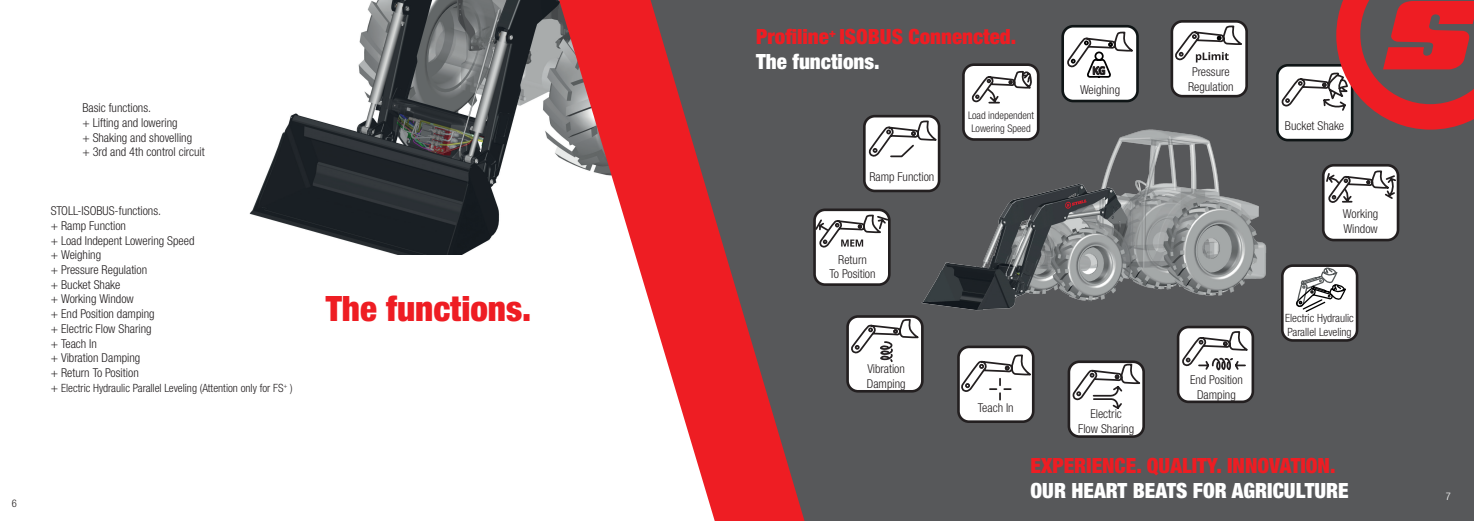
<style>
.page{position:relative;width:1474px;height:521px;background:#fff}
.page>*{position:absolute;margin:0;border:0;box-sizing:border-box;transform-origin:0 0}
.t1{font:900 condensed 35px "Helvetica Neue LTW1 G";color:#ee1d23}
.t2{font:900 condensed 21px/25.2px "Helvetica Neue LTW1 G";color:#ee1d23}
.t3{font:900 condensed 21px "Helvetica Neue LTW1 G";color:#fff}
.t4{font:300 condensed 12.25px/14.7px "Helvetica Neue LTW1 G";color:#231f20}
.t5{font:300 condensed 11.38px/13.7px "Helvetica Neue LTW1 G";color:#231f20}
.t6{font:300 condensed 10.5px/12.6px "Helvetica Neue LTW1 G";color:#231f20;text-align:center}
.t7{font:300 condensed 10.5px "Helvetica Neue LTW1 G";color:#fff}
.s1{font-size:12.25px}
.s2{color:#fff}
</style>
<div class="page">
<img style="left:249px;top:0;width:310px;height:255px">
<div style="left:804px;top:0;width:669px;height:521px;background:#57585a"></div>
<img style="left:892px;top:78px;width:395px;height:256px">
<div style="left:1277px;top:65px;width:75px;height:75px;background:#fff;border-radius:10px"></div>
<div style="left:1275px;top:64px;width:78px;height:77px;border:3px solid #0f1516;border-radius:10px"></div>
<div style="left:958px;top:347px;width:75px;height:75px;background:#fff;border-radius:10px"></div>
<div style="left:957px;top:345px;width:77px;height:78px;border:3px solid #231f20;border-radius:10px"></div>
<svg style="left:960px;top:355px;width:72px;height:46px"></svg>
<div style="left:1062px;top:26px;width:75px;height:75px;background:#fff;border-radius:10px"></div>
<div style="left:1061px;top:25px;width:77px;height:77px;border:3px solid #0f1516;border-radius:10px"></div>
<svg style="left:1067px;top:32px;width:66px;height:46px"></svg>
<div style="left:1171px;top:21px;width:75px;height:75px;background:#fff;border-radius:10px"></div>
<div style="left:1170px;top:20px;width:77px;height:77px;border:3px solid #231f20;border-radius:10px"></div>
<svg style="left:1174px;top:26px;width:68px;height:37px"></svg>
<div style="left:963px;top:65px;width:75px;height:74px;background:#fff;border-radius:10px"></div>
<div style="left:962px;top:63px;width:77px;height:78px;border:3px solid #231f20;border-radius:10px"></div>
<svg style="left:971px;top:71px;width:61px;height:33px"></svg>
<div style="left:864px;top:116px;width:75px;height:75px;background:#fff;border-radius:10px"></div>
<div style="left:863px;top:115px;width:77px;height:77px;border:3px solid #231f20;border-radius:10px"></div>
<svg style="left:868px;top:121px;width:69px;height:37px"></svg>
<div style="left:847px;top:316px;width:75px;height:75px;background:#fff;border-radius:10px"></div>
<div style="left:846px;top:315px;width:77px;height:78px;border:3px solid #231f20;border-radius:10px"></div>
<svg style="left:850px;top:319px;width:69px;height:44px"></svg>
<div style="left:1178px;top:327px;width:74px;height:75px;background:#fff;border-radius:10px"></div>
<div style="left:1176px;top:326px;width:78px;height:77px;border:3px solid #231f20;border-radius:10px"></div>
<svg style="left:1181px;top:331px;width:67px;height:40px"></svg>
<div style="left:814px;top:210px;width:75px;height:75px;background:#fff;border-radius:10px"></div>
<div style="left:813px;top:208px;width:77px;height:78px;border:3px solid #231f20;border-radius:10px"></div>
<svg style="left:813px;top:215px;width:76px;height:32px"></svg>
<div style="left:1323px;top:165px;width:74px;height:75px;background:#fff;border-radius:10px"></div>
<div style="left:1321px;top:164px;width:78px;height:77px;border:3px solid #231f20;border-radius:10px"></div>
<svg style="left:1323px;top:171px;width:74px;height:35px"></svg>
<div style="left:1068px;top:362px;width:75px;height:74px;background:#fff;border-radius:10px"></div>
<div style="left:1067px;top:360px;width:77px;height:78px;border:3px solid #231f20;border-radius:10px"></div>
<svg style="left:1072px;top:364px;width:69px;height:47px"></svg>
<div style="left:1282px;top:266px;width:74px;height:74px;background:#fff;border-radius:10px"></div>
<div style="left:1280px;top:264px;width:78px;height:78px;border:3px solid #231f20;border-radius:10px"></div>
<svg style="left:1295px;top:265px;width:51px;height:47px"></svg>
<svg style="left:559px;top:0;width:245px;height:521px"></svg>
<svg style="left:1281px;top:0;width:192px;height:130px;background:#a9595c"></svg>
<p class="t4" style="left:82px;top:101px;width:124px">Basic functions.<br>+ Lifting and lowering<br>+ Shaking and shovelling<br>+ 3rd and 4th control circuit</p>
<p class="t4" style="left:51px;top:204px;width:145px">STOLL-ISOBUS-functions.<br>+ Ramp Function<br>+ Load Indepent Lowering Speed + Weighing<br>+ Pressure Regulation<br>+ Bucket Shake<br>+ Working Window<br>+ End Position damping<br>+ Electric Flow Sharing<br>+ Teach In<br>+ Vibration Damping<br>+ Return To Position</p>
<p class="t5" style="left:51px;top:381px;width:243px"><span class="s1">+</span> Electric Hydraulic Parallel Leveling (Attention only for FS<sup>+</sup> )</p>
<h1 class="t1" style="left:326px;top:287px;width:207px">The functions.</h1>
<p class="t6" style="left:12px;top:497px;width:7px">6</p>
<h2 class="t2" style="left:756px;top:23px;width:261px">Profiline<sup>+</sup> ISOBUS Connencted.<br><span class="s2">The functions.</span></h2>
<p class="t4" style="left:869px;top:169px;width:66px">Ramp Function</p>
<p class="t4" style="left:829px;top:252px;width:48px;text-align:center">Return<br>To Position</p>
<p class="t6" style="left:968px;top:109px;width:68px">Load independent<br>Lowering Speed</p>
<p class="t4" style="left:1080px;top:83px;width:42px">Weighing</p>
<p class="t4" style="left:1187px;top:65px;width:47px;text-align:center">Pressure<br>Regulation</p>
<p class="t4" style="left:866px;top:361px;width:40px">Vibration<br>Damping</p>
<p class="t4" style="left:1189px;top:373px;width:54px;text-align:center">End Position<br>Damping</p>
<p class="t4" style="left:977px;top:401px;width:37px">Teach In</p>
<p class="t4" style="left:1078px;top:406px;width:57px;text-align:center">Electric<br>Flow Sharing</p>
<p class="t4" style="left:1284px;top:119px;width:61px">Bucket Shake</p>
<p class="t4" style="left:1342px;top:207px;width:37px">Working<br>Window</p>
<p class="t5" style="left:1285px;top:311px;width:70px">Electric Hydraulic<br>Parallel Leveling</p>
<h2 class="t2" style="left:1030px;top:453px;width:306px">EXPERIENCE. QUALITY. INNOVATION.</h2>
<h2 class="t3" style="left:1030px;top:478px;width:319px">OUR HEART BEATS FOR AGRICULTURE</h2>
<p class="t7" style="left:1445px;top:490px;width:7px">7</p>
</div>
